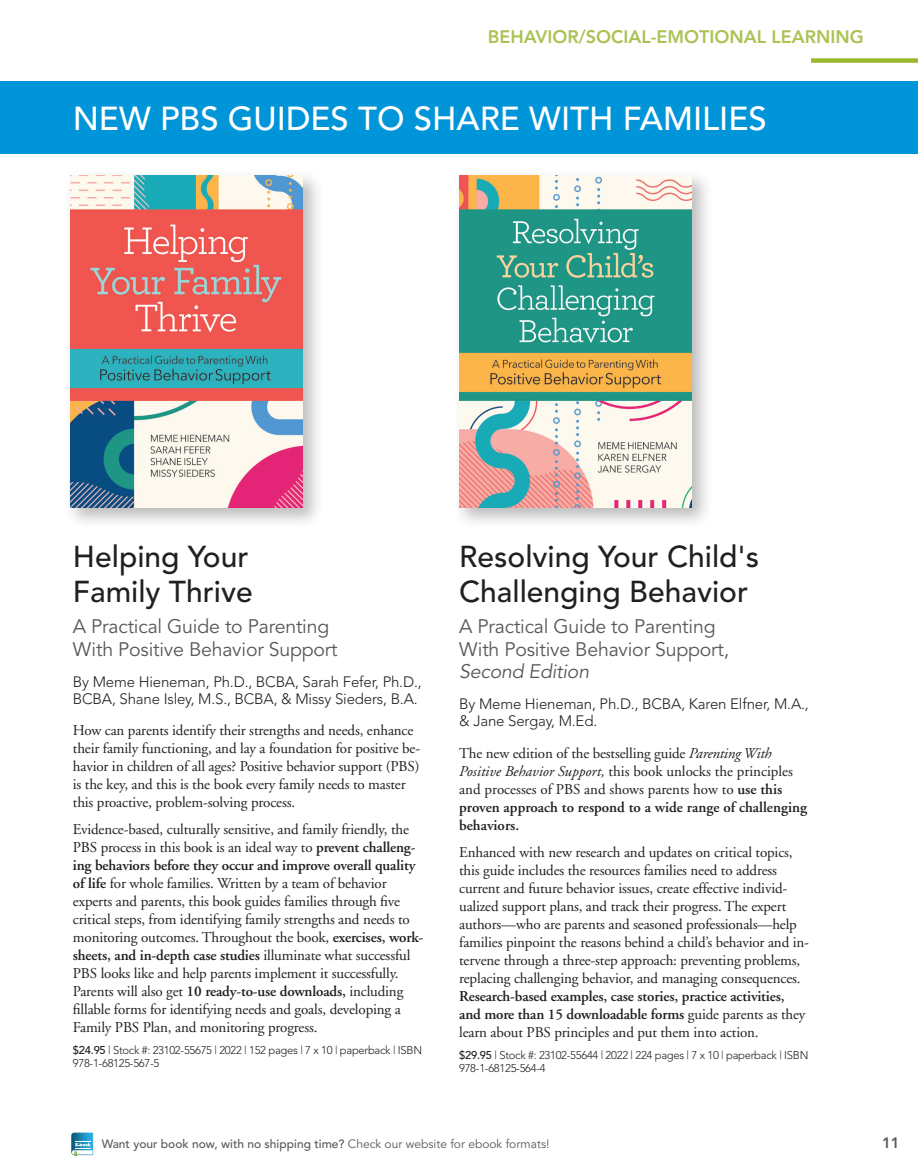
<style>
.page{position:relative;width:918px;height:1175px;background:#fff}
.page>*{position:absolute;margin:0;border:0;box-sizing:border-box;transform-origin:0 0}
.t1{font:500 33px "Avenir";color:#fff}
.t2{font:500 30px/34.5px "Avenir";color:#231f20}
.subtitle{font:19.5px/22.5px "Avenir";letter-spacing:-.01em;color:#57585a}
.t3{font:800 18px "Avenir";color:#abc253}
.copy_heading{font:15px/18px "Adobe Garamond";letter-spacing:-.01em;color:#231f20}
.author{font:300 15px/17.2px "Avenir";letter-spacing:-.01em;color:#231f20}
.t4{font:800 15px "Avenir";color:#57585a}
.t5{font:500 12px "Avenir";color:#57585a}
.pub_info{font:300 11.25px/12.9px "Avenir";letter-spacing:-.025em;color:#231f20}
.s1{font-weight:600}
.s2{font-weight:500}
.s3{font-style:italic}
.s4{font-weight:400}
</style>
<div class="page">
<svg style="left:71px;top:1132px;width:22px;height:24px"></svg>
<div style="left:811px;top:58px;width:107px;height:5px;background:#9ab82d"></div>
<div style="left:0;top:81px;width:918px;height:73px;background:#0095d9"></div>
<div style="left:453px;top:169px;width:260px;height:360px;background:#231f20;opacity:.3"></div>
<img style="left:459px;top:175px;width:233px;height:333px">
<div style="left:64px;top:169px;width:260px;height:360px;background:#231f20;opacity:.3"></div>
<img style="left:70px;top:175px;width:233px;height:333px">
<p class="t3" style="left:488px;top:26px;width:378px">BEHAVIOR/SOCIAL-EMOTIONAL LEARNING</p>
<p class="t1" style="left:73px;top:99px;width:696px">NEW PBS GUIDES TO SHARE WITH FAMILIES</p>
<p class="t2" style="left:73px;top:540px;width:181px">Helping Your<br>Family Thrive</p>
<p class="subtitle" style="left:73px;top:616px;width:266px">A Practical Guide to Parenting<br>With Positive Behavior Support</p>
<p class="author" style="left:73px;top:672px;width:350px">By Meme Hieneman, Ph.D., BCBA, Sarah Fefer, Ph.D.,<br>BCBA, Shane Isley, M.S., BCBA, &amp; Missy Sieders, B.A.</p>
<p class="copy_heading" style="left:73px;top:722px;width:349px">How can parents identify their strengths and needs, enhance their family functioning, and lay a foundation for positive be&shy;havior in children of all ages? Positive behavior support (PBS) is the key, and this is the book every family needs to master this proactive, problem-solving process.</p>
<p class="copy_heading" style="left:73px;top:821px;width:352px">Evidence-based, culturally sensitive, and family friendly, the PBS process in this book is an ideal way to <span class="s1">prevent challeng&shy;ing behaviors before they occur and improve overall quality of life</span> for whole families. Written by a team of behavior experts and parents, this book guides families through five critical steps, from identifying family strengths and needs to monitoring outcomes. Throughout the book, <span class="s1">exercises, work&shy;sheets, and in-depth case studies</span> illuminate what successful PBS looks like and help parents implement it successfully.<br>Parents will also get <span class="s1">10 ready-to-use downloads,</span> including fillable forms for identifying needs and goals, developing a Family PBS Plan, and monitoring progress.</p>
<p class="pub_info" style="left:73px;top:1044px;width:351px"><span class="s2">$24.95</span> | Stock #: 23102-55675 | 2022 | 152 pages | 7 x 10 | paperback | ISBN<br>978-1-68125-567-5</p>
<p class="t2" style="left:459px;top:540px;width:302px">Resolving Your Child's<br>Challenging Behavior</p>
<p class="subtitle" style="left:459px;top:616px;width:272px">A Practical Guide to Parenting<br>With Positive Behavior Support,<br><span class="s3">Second Edition</span></p>
<p class="author" style="left:459px;top:695px;width:351px">By Meme Hieneman, Ph.D., BCBA, Karen Elfner, M.A., &amp; Jane Sergay, M.Ed.</p>
<p class="copy_heading" style="left:459px;top:744px;width:349px">The new edition of the bestselling guide <span class="s3">Parenting With Positive Behavior Support,</span> this book unlocks the principles and processes of PBS and shows parents how to <span class="s1">use this proven approach to respond to a wide range of challenging behaviors.</span></p>
<p class="copy_heading" style="left:459px;top:843px;width:351px">Enhanced with new research and updates on critical topics, this guide includes the resources families need to address current and future behavior issues, create effective individ&shy;ualized support plans, and track their progress. The expert authors—who are parents and seasoned professionals—help families pinpoint the reasons behind a child’s behavior and in&shy;tervene through a three-step approach: preventing problems, replacing challenging behavior, and managing consequences.<br><span class="s1">Research-based examples, case stories, practice activities, and more than 15 downloadable forms</span> guide parents as they learn about PBS principles and put them into action.</p>
<p class="pub_info" style="left:459px;top:1048px;width:351px"><span class="s2">$29.95</span> | Stock #: 23102-55644 | 2022 | 224 pages | 7 x 10 | paperback | ISBN<br>978-1-68125-564-4</p>
<p class="t5" style="left:102px;top:1136px;width:449px">Want your book now, with no shipping time? <span class="s4">Check our website for ebook formats!</span></p>
<p class="t4" style="left:882px;top:1133px;width:19px">11</p>
</div>
